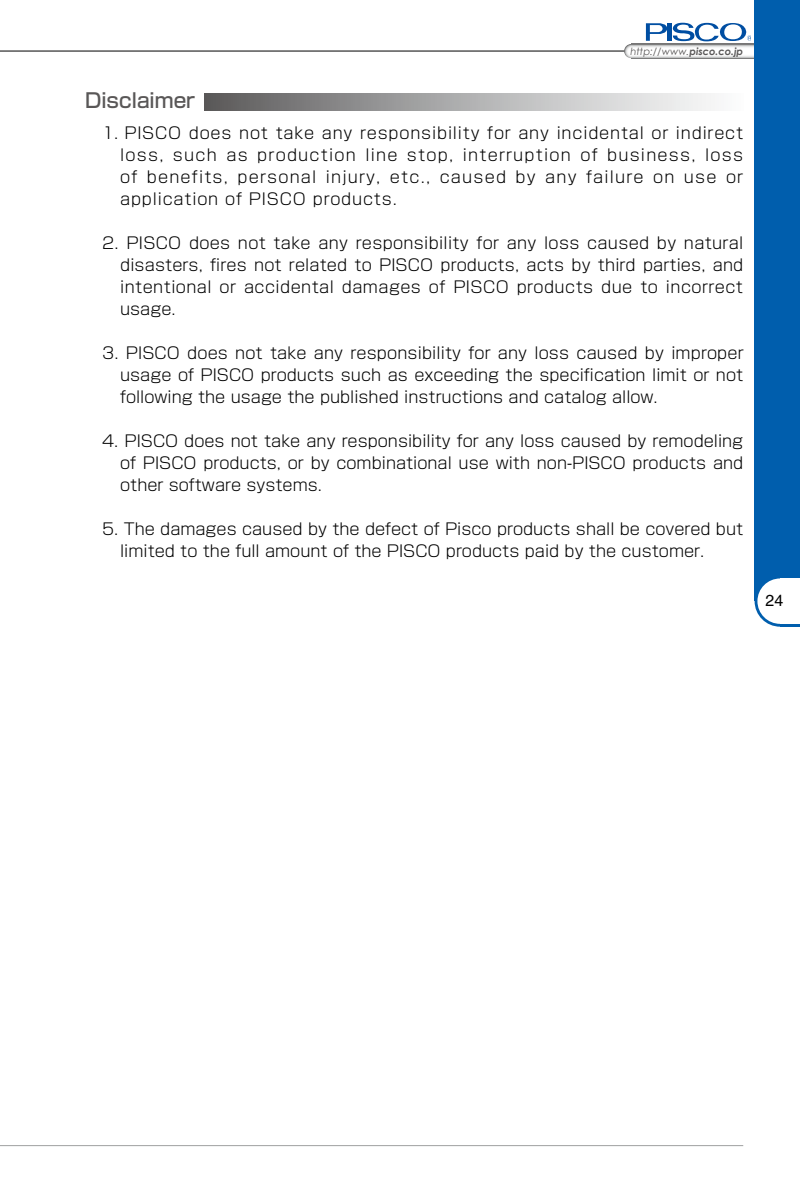
<style>
.page{position:relative;width:800px;height:1191px;background:#fff}
.page>*{position:absolute;margin:0;border:0;box-sizing:border-box;transform-origin:0 0}
.t1{font:500 20px "Shin Go Pr 6";color:#595757}
.t2{font:300 16px/22px "Shin Go Pr 6";color:#000;text-align:justify}
.t3{font:16px "Helvetica LT Std";color:#000}
.t4{font:italic 700 11.6px "Verdana";color:#4d4d4d}
.t5{font:italic 700 10px "Century Gothic";color:#595757}
.t6{font:italic 10px "Century Gothic";color:#595757}
.s1{font-family:"Verdana";font-weight:400;font-size:8.6px;color:#4d4d4d}
.s2{font-family:"Verdana";font-size:11.6px;color:#4d4d4d}
.s3{font-family:"Verdana";font-size:8.6px;color:#4d4d4d}
</style>
<div class="page">
<svg style="left:645px;top:23px;width:105px;height:19px"></svg>
<hr style="left:0;top:51px;width:665px;height:1px;background:#000">
<svg style="left:624px;top:44px;width:14px;height:14px"></svg>
<svg style="left:631px;top:44px;width:123px;height:14px"></svg>
<div style="left:754px;top:0;width:45px;height:601px;background:#005ead"></div>
<svg style="left:754px;top:578px;width:45px;height:48px"></svg>
<div style="left:780px;top:578px;width:19px;height:46px;background:#fff"></div>
<hr style="left:0;top:1145px;width:743px;height:1px;background:#9fa0a0">
<div style="left:204px;top:94px;width:539px;height:17px;background:linear-gradient(to right,#5e5d5e,#fff)"></div>
<p class="t5" style="left:632px;top:43px;width:112px"><span class="s1">tp://www.</span><span class="s2">pis</span>pisco.co.jp</p>
<p class="t4" style="left:695px;top:41px;width:52px">co.co.jp</p>
<p class="t6" style="left:623px;top:44px;width:68px"><span class="s3">ht</span>http://www.</p>
<p class="t1" style="left:85px;top:84px;width:111px">Disclaimer</p>
<p class="t2" style="left:120px;top:120px;width:624px;text-indent:-18px">1. PISCO does not take any responsibility for any incidental or indirect loss, such as production line stop, interruption of business, loss of benefits, personal injury, etc., caused by any failure on use or application of PISCO products.</p>
<p class="t2" style="left:120px;top:230px;width:624px;text-indent:-18px">2. PISCO does not take any responsibility for any loss caused by natural disasters, fires not related to PISCO products, acts by third parties, and intentional or accidental damages of PISCO products due to incorrect usage.</p>
<p class="t2" style="left:120px;top:340px;width:625px;text-indent:-18px">3. PISCO does not take any responsibility for any loss caused by improper usage of PISCO products such as exceeding the specification limit or not following the usage the published instructions and catalog allow.</p>
<p class="t2" style="left:120px;top:428px;width:624px;text-indent:-18px">4. PISCO does not take any responsibility for any loss caused by remodeling of PISCO products, or by combinational use with non-PISCO products and other software systems.</p>
<p class="t2" style="left:120px;top:516px;width:624px;text-indent:-18px">5. The damages caused by the defect of Pisco products shall be covered but limited to the full amount of the PISCO products paid by the customer.</p>
<p class="t3" style="left:765px;top:591px;width:19px">24</p>
</div>
